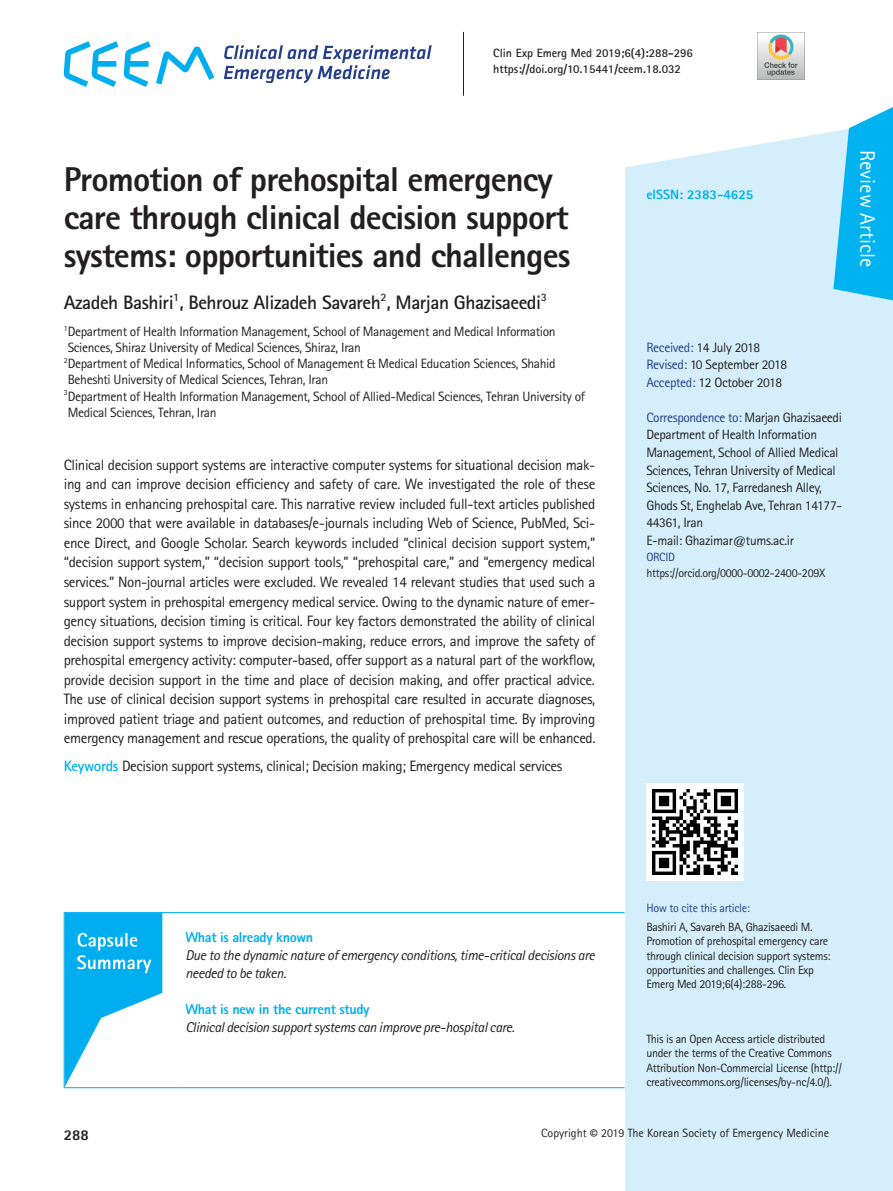
<style>
.page{position:relative;width:893px;height:1191px;background:#fff}
.page>*{position:absolute;margin:0;border:0;box-sizing:border-box;transform-origin:0 0}
.제목{font:800 34.5px/38px "Rotis Sans Serif Std";letter-spacing:-.025em;color:#231f20}
.t1{font:21px "Rotis Sans Serif Std";color:#fff}
.저자{font:700 19.5px "Rotis Sans Serif Std";letter-spacing:-.025em;color:#231f20}
.초록{font:15px/19.5px "Rotis Sans Serif Std";letter-spacing:-.025em;color:#231f20;text-align:justify}
.t2{font:800 15px "Rotis Sans Serif Std";color:#231f20}
.요약_article_본문{font:italic 14.25px/18px "Rotis Sans Serif Std";letter-spacing:-.025em;color:#231f20}
.요약_article_볼드{font:800 14.25px "Rotis Sans Serif Std";letter-spacing:-.025em;color:#00aeef}
.소속{font:13.5px/16.2px "Rotis Sans Serif Std";letter-spacing:-.025em;color:#231f20}
.교신저자{font:13.5px/17.5px "Rotis Sans Serif Std";letter-spacing:-.025em;color:#231f20}
.교신저자-2{font:13.5px "Rotis Sans Serif Std";letter-spacing:-.03em;color:#253f8e}
.t3{font:800 13.5px "Rotis Sans Serif Std";color:#00aeef}
.인용주소본문{font:12px/14.4px "Rotis Sans Serif Std";letter-spacing:-.025em;color:#231f20}
.잡지볼륨{font:700 12px "Rotis Sans Serif Std";color:#231f20}
.인용주소본문-2{font:12px "Rotis Sans Serif Std";color:#231f20}
.교신저자-3{font:12px "Rotis Sans Serif Std";letter-spacing:-.025em;color:#231f20}
.인용주소볼드{font:12px "Rotis Sans Serif Std";letter-spacing:-.025em;color:#253f8e}
.교신저자-4{font:12px "Rotis Sans Serif Std";letter-spacing:-.025em;color:#253f8e}
.s1{font-weight:700;color:#00aeef}
.s2{color:#253f8e}
.s3{color:#231f20}
.s4{font-family:"Myriad Pro";font-weight:700}
</style>
<div class="page">
<div style="left:625px;top:131px;width:268px;height:1060px;background:#d4effb"></div>
<svg style="left:833px;top:107px;width:60px;height:193px;background:#31c0f1"></svg>
<svg style="left:64px;top:41px;width:54px;height:46px"></svg>
<svg style="left:124px;top:41px;width:90px;height:46px"></svg>
<svg style="left:224px;top:45px;width:208px;height:38px"></svg>
<hr style="left:463px;top:32px;width:1px;height:64px;background:#231f20">
<div style="left:646px;top:783px;width:98px;height:97px;background:#fff"></div>
<img style="left:653px;top:789px;width:85px;height:85px">
<hr style="left:64px;top:913px;width:1px;height:174px;background:#00aeef">
<hr style="left:183px;top:912px;width:442px;height:1px;background:#00aeef">
<hr style="left:183px;top:1087px;width:442px;height:1px;background:#00aeef">
<hr style="left:64px;top:912px;width:119px;height:1px;background:#00aeef">
<hr style="left:64px;top:1087px;width:119px;height:1px;background:#00aeef">
<svg style="left:65px;top:913px;width:97px;height:174px"></svg>
<img style="left:758px;top:32px;width:46px;height:47px">
<p class="잡지볼륨" style="left:493px;top:45px;width:201px">Clin Exp Emerg Med 2019;6(4):288-296</p>
<p class="잡지볼륨" style="left:493px;top:62px;width:189px">https://doi.org/10.15441/ceem.18.032</p>
<p class="제목" style="left:64px;top:160px;width:508px">Promotion of prehospital emergency care through clinical decision support systems: opportunities and challenges</p>
<p class="저자" style="left:64px;top:290px;width:484px">Azadeh Bashiri<sup>1</sup>, Behrouz Alizadeh Savareh<sup>2</sup>, Marjan Ghazisaeedi<sup>3</sup></p>
<p class="소속" style="left:64px;top:323px;width:493px"><sup>1</sup>Department of Health Information Management, School of Management and Medical Information<br>Sciences, Shiraz University of Medical Sciences, Shiraz, Iran</p>
<p class="소속" style="left:64px;top:355px;width:493px"><sup>2</sup>Department of Medical Informatics, School of Management &amp; Medical Education Sciences, Shahid<br>Beheshti University of Medical Sciences, Tehran, Iran</p>
<p class="소속" style="left:64px;top:388px;width:523px"><sup>3</sup>Department of Health Information Management, School of Allied-Medical Sciences, Tehran University of<br>Medical Sciences, Tehran, Iran</p>
<p class="초록" style="left:64px;top:455px;width:533px">Clinical decision support systems are interactive computer systems for situational decision mak&shy;ing and can improve decision efficiency and safety of care. We investigated the role of these systems in enhancing prehospital care. This narrative review included full-text articles published since 2000 that were available in databases/e-journals including Web of Science, PubMed, Sci&shy;ence Direct, and Google Scholar. Search keywords included “clinical decision support system,” “decision support system,” “decision support tools,” “prehospital care,” and “emergency medical services.” Non-journal articles were excluded. We revealed 14 relevant studies that used such a support system in prehospital emergency medical service. Owing to the dynamic nature of emer&shy;gency situations, decision timing is critical. Four key factors demonstrated the ability of clinical decision support systems to improve decision-making, reduce errors, and improve the safety of prehospital emergency activity: computer-based, offer support as a natural part of the workflow, provide decision support in the time and place of decision making, and offer practical advice.<br>The use of clinical decision support systems in prehospital care resulted in accurate diagnoses, improved patient triage and patient outcomes, and reduction of prehospital time. By improving emergency management and rescue operations, the quality of prehospital care will be enhanced.</p>
<p class="초록" style="left:64px;top:756px;width:500px"><span class="s1">Keywords</span> Decision support systems, clinical; Decision making; Emergency medical services</p>
<p class="t3" style="left:646px;top:185px;width:109px">eISSN: 2383-4625</p>
<p class="t1" style="left:880px;top:150px;width:119px;rotate:90deg">Review Article</p>
<p class="교신저자" style="left:646px;top:338px;width:115px"><span class="s2">Received:</span> 14 July 2018</p>
<p class="교신저자" style="left:646px;top:356px;width:142px"><span class="s2">Revised:</span> 10 September 2018</p>
<p class="교신저자" style="left:646px;top:373px;width:137px"><span class="s2">Accepted:</span> 12 October 2018</p>
<p class="교신저자-2" style="left:646px;top:409px;width:197px">Correspondence to: <span class="s3">Marjan Ghazisaeedi</span></p>
<p class="교신저자" style="left:646px;top:426px;width:197px">Department of Health Information Management, School of Allied Medical Sciences, Tehran University of Medical Sciences, No. 17, Farredanesh Alley, Ghods St, Enghelab Ave, Tehran 14177- 44361, Iran</p>
<p class="교신저자" style="left:646px;top:531px;width:149px">E-mail: Ghazimar@tums.ac.ir</p>
<p class="교신저자-4" style="left:646px;top:550px;width:30px">ORCID</p>
<p class="교신저자-3" style="left:646px;top:565px;width:180px">https://orcid.org/0000-0002-2400-209X</p>
<p class="요약_article_볼드" style="left:185px;top:927px;width:129px">What is already known</p>
<p class="요약_article_본문" style="left:185px;top:946px;width:411px">Due to the dynamic nature of emergency conditions, time-critical decisions are needed to be taken.</p>
<p class="요약_article_볼드" style="left:185px;top:999px;width:186px">What is new in the current study</p>
<p class="요약_article_본문" style="left:185px;top:1018px;width:331px">Clinical decision support systems can improve pre-hospital care.</p>
<p class="인용주소볼드" style="left:646px;top:901px;width:105px">How to cite this article:</p>
<p class="인용주소본문" style="left:646px;top:919px;width:186px">Bashiri A, Savareh BA, Ghazisaeedi M.<br>Promotion of prehospital emergency care through clinical decision support systems: opportunities and challenges. Clin Exp Emerg Med 2019;6(4):288-296.</p>
<p class="인용주소본문" style="left:646px;top:1031px;width:197px">This is an Open Access article distributed under the terms of the Creative Commons Attribution Non-Commercial License (http:// creativecommons.org/licenses/by-nc/4.0/).</p>
<p class="t2" style="left:64px;top:1125px;width:27px">288</p>
<p class="인용주소본문-2" style="left:541px;top:1126px;width:290px">Copyright <span class="s4">©</span> 2019 The Korean Society of Emergency Medicine</p>
</div>
